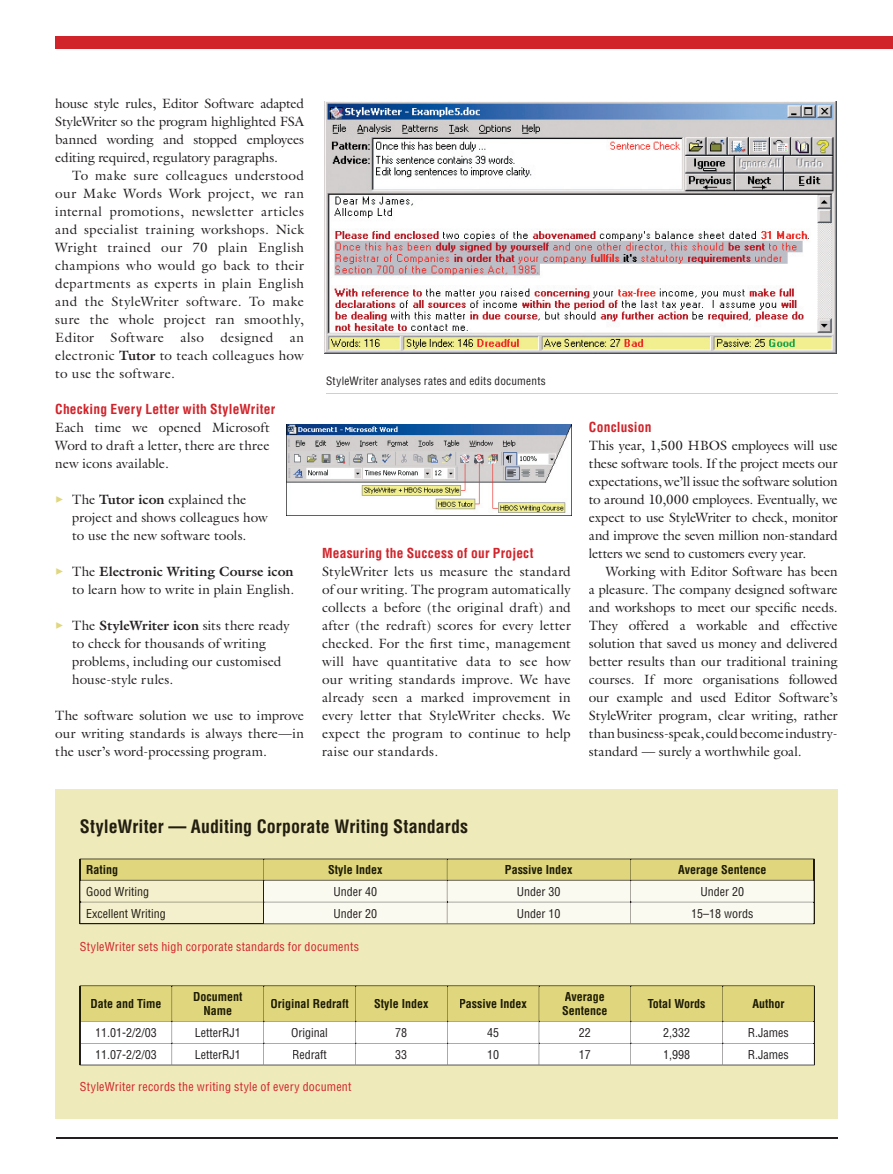
<style>
.page{position:relative;width:893px;height:1174px;background:#fff}
.page>*{position:absolute;margin:0;border:0;box-sizing:border-box;transform-origin:0 0}
.t1{font:700 condensed 18px "Helvetica";letter-spacing:.005em;color:#211d0f}
.t2{font:13.5px/18px "Galliard";letter-spacing:.005em;color:#231f20;text-align:justify}
.t3{font:700 condensed 13.5px "Helvetica";letter-spacing:.02em;color:#d1232a}
.t4{font:700 condensed 12px/14.4px "Helvetica";color:#1d1b01;text-align:center}
.t5{font:condensed 12px "Helvetica";letter-spacing:.02em;color:#d1232a}
.t6{font:condensed 12px "Helvetica";color:#231f20}
.t7{font:condensed 12px "Helvetica";color:#221e1d}
.t8{font:condensed 12px "Helvetica";color:#211d14}
.t9{font:condensed 11.25px "Helvetica";letter-spacing:.025em;color:#231f20}
.s1{font-weight:700}
.s2{font-family:"FF Dingbests";color:#e0d67e}
</style>
<div class="page">
<div style="left:55px;top:789px;width:783px;height:329px;background:#efeaba"></div>
<div style="left:55px;top:36px;width:838px;height:13px;background:#d1232a"></div>
<hr style="left:56px;top:1137px;width:782px;height:1px;background:#231f20">
<img style="left:324px;top:101px;width:513px;height:252px">
<img style="left:287px;top:424px;width:284px;height:92px">
<svg style="left:80px;top:858px;width:735px;height:66px;background:#e7e2bd"></svg>
<div style="left:87px;top:865px;width:30px;height:11px;background:#e0d67e"></div>
<div style="left:329px;top:865px;width:53px;height:11px;background:#e0d67e"></div>
<div style="left:506px;top:865px;width:67px;height:9px;background:#e0d67e"></div>
<div style="left:678px;top:865px;width:88px;height:11px;background:#e0d67e"></div>
<div style="left:87px;top:887px;width:61px;height:11px;background:#f4f0ce"></div>
<div style="left:334px;top:887px;width:43px;height:9px;background:#fbfaf0"></div>
<div style="left:518px;top:887px;width:42px;height:9px;background:#fbfaf0"></div>
<div style="left:701px;top:887px;width:43px;height:9px;background:#fbfaf0"></div>
<div style="left:87px;top:908px;width:78px;height:12px;background:#f4f0ce"></div>
<div style="left:334px;top:908px;width:43px;height:10px;background:#fbfaf0"></div>
<div style="left:518px;top:908px;width:42px;height:10px;background:#fbfaf0"></div>
<div style="left:692px;top:908px;width:61px;height:10px;background:#fbfaf0"></div>
<svg style="left:80px;top:985px;width:735px;height:80px;background:#ebe6c1"></svg>
<div style="left:91px;top:999px;width:70px;height:9px;background:#e0d67e"></div>
<div style="left:194px;top:992px;width:48px;height:9px;background:#e0d67e"></div>
<div style="left:204px;top:1006px;width:27px;height:9px;background:#e0d67e"></div>
<div style="left:271px;top:999px;width:77px;height:11px;background:#e0d67e"></div>
<div style="left:375px;top:999px;width:53px;height:11px;background:#e0d67e"></div>
<div style="left:460px;top:999px;width:67px;height:9px;background:#e0d67e"></div>
<div style="left:565px;top:992px;width:40px;height:11px;background:#e0d67e"></div>
<div style="left:563px;top:1006px;width:44px;height:9px;background:#e0d67e"></div>
<div style="left:648px;top:999px;width:57px;height:9px;background:#e0d67e"></div>
<div style="left:752px;top:999px;width:32px;height:9px;background:#e0d67e"></div>
<div style="left:96px;top:1028px;width:60px;height:9px;background:#fff"></div>
<div style="left:196px;top:1028px;width:43px;height:9px;background:#fff"></div>
<div style="left:292px;top:1028px;width:35px;height:11px;background:#fff"></div>
<div style="left:396px;top:1028px;width:11px;height:9px;background:#fff"></div>
<div style="left:487px;top:1028px;width:11px;height:9px;background:#fff"></div>
<div style="left:579px;top:1028px;width:11px;height:9px;background:#fff"></div>
<div style="left:664px;top:1028px;width:25px;height:11px;background:#fff"></div>
<div style="left:749px;top:1028px;width:39px;height:9px;background:#fff"></div>
<div style="left:96px;top:1050px;width:60px;height:9px;background:#fff"></div>
<div style="left:196px;top:1050px;width:43px;height:9px;background:#fff"></div>
<div style="left:293px;top:1050px;width:34px;height:9px;background:#fff"></div>
<div style="left:396px;top:1050px;width:11px;height:9px;background:#fff"></div>
<div style="left:488px;top:1050px;width:11px;height:9px;background:#fff"></div>
<div style="left:580px;top:1050px;width:10px;height:9px;background:#fff"></div>
<div style="left:664px;top:1050px;width:26px;height:10px;background:#fff"></div>
<div style="left:749px;top:1050px;width:39px;height:9px;background:#fff"></div>
<hr style="left:326px;top:393px;width:512px;height:1px;background:#e0d67e">
<p class="t2" style="left:55px;top:94px;width:250px">house style rules, Editor Software adapted StyleWriter so the program highlighted FSA banned wording and stopped employees editing required, regulatory paragraphs.</p>
<p class="t2" style="left:55px;top:166px;width:250px;text-indent:17px">To make sure colleagues understood our Make Words Work project, we ran internal promotions, newsletter articles and specialist training workshops. Nick Wright trained our 70 plain English champions who would go back to their departments as experts in plain English and the StyleWriter software. To make sure the whole project ran smoothly, Editor Software also designed an electronic <span class="s1">Tutor</span> to teach colleagues how to use the software.</p>
<p class="t3" style="left:55px;top:401px;width:221px">Checking Every Letter with StyleWriter</p>
<p class="t2" style="left:55px;top:418px;width:216px">Each time we opened Microsoft Word to draft a letter, there are three new icons available.</p>
<p class="t2" style="left:72px;top:490px;width:197px;text-align:left;text-indent:-17px"><span class="s2">&gt;</span> The <span class="s1">Tutor icon</span> explained the project and shows colleagues how to use the new software tools.</p>
<p class="t2" style="left:55px;top:562px;width:241px;text-align:right"><span class="s2">&gt;</span> The <span class="s1">Electronic Writing Course icon </span>to learn how to write in plain English.</p>
<p class="t2" style="left:72px;top:616px;width:219px;text-align:left;text-indent:-17px"><span class="s2">&gt;</span> The <span class="s1">StyleWriter icon</span> sits there ready to check for thousands of writing problems, including our customised house-style rules.</p>
<p class="t2" style="left:55px;top:706px;width:250px">The software solution we use to improve our writing standards is always there—in the user’s word-processing program.</p>
<p class="t9" style="left:326px;top:373px;width:221px">StyleWriter analyses rates and edits documents</p>
<p class="t3" style="left:322px;top:545px;width:213px">Measuring the Success of our Project</p>
<p class="t2" style="left:322px;top:562px;width:250px">StyleWriter lets us measure the standard of our writing. The program automatically collects a before (the original draft) and after (the redraft) scores for every letter checked. For the first time, management will have quantitative data to see how our writing standards improve. We have already seen a marked improvement in every letter that StyleWriter checks. We expect the program to continue to help raise our standards.</p>
<p class="t3" style="left:589px;top:419px;width:64px">Conclusion</p>
<p class="t2" style="left:589px;top:436px;width:250px">This year, 1,500 HBOS employees will use these software tools. If the project meets our expectations, we’ll issue the software solution to around 10,000 employees. Eventually, we expect to use StyleWriter to check, monitor and improve the seven million non-standard letters we send to customers every year.</p>
<p class="t2" style="left:589px;top:562px;width:250px;text-indent:17px">Working with Editor Software has been a pleasure. The company designed software and workshops to meet our specific needs.<br>They offered a workable and effective solution that saved us money and delivered better results than our traditional training courses. If more organisations followed our example and used Editor Software’s StyleWriter program, clear writing, rather than business-speak, could become industry&shy;standard — surely a worthwhile goal.</p>
<h1 class="t1" style="left:80px;top:815px;width:390px">StyleWriter — Auditing Corporate Writing Standards</h1>
<p class="t4" style="left:86px;top:862px;width:34px">Rating</p>
<p class="t4" style="left:328px;top:862px;width:56px">Style Index</p>
<p class="t4" style="left:505px;top:862px;width:69px">Passive Index</p>
<p class="t4" style="left:678px;top:862px;width:90px">Average Sentence</p>
<p class="t8" style="left:86px;top:884px;width:64px">Good Writing</p>
<p class="t7" style="left:333px;top:884px;width:45px">Under 40</p>
<p class="t7" style="left:517px;top:884px;width:45px">Under 30</p>
<p class="t7" style="left:700px;top:884px;width:45px">Under 20</p>
<p class="t8" style="left:86px;top:906px;width:81px">Excellent Writing</p>
<p class="t7" style="left:333px;top:906px;width:45px">Under 20</p>
<p class="t7" style="left:517px;top:906px;width:45px">Under 10</p>
<p class="t7" style="left:691px;top:906px;width:64px">15–18 words</p>
<p class="t5" style="left:80px;top:939px;width:281px">StyleWriter sets high corporate standards for documents</p>
<p class="t4" style="left:90px;top:996px;width:73px">Date and Time</p>
<p class="t4" style="left:193px;top:989px;width:51px">Document<br>Name</p>
<p class="t4" style="left:270px;top:996px;width:80px">Original Redraft</p>
<p class="t4" style="left:374px;top:996px;width:56px">Style Index</p>
<p class="t4" style="left:459px;top:996px;width:69px">Passive Index</p>
<p class="t4" style="left:562px;top:989px;width:47px;text-align:left">Average<br>Sentence</p>
<p class="t4" style="left:648px;top:996px;width:59px">Total Words</p>
<p class="t4" style="left:752px;top:996px;width:34px">Author</p>
<p class="t6" style="left:95px;top:1025px;width:63px">11.01-2/2/03</p>
<p class="t6" style="left:195px;top:1025px;width:47px">LetterRJ1</p>
<p class="t6" style="left:291px;top:1025px;width:38px">Original</p>
<p class="t6" style="left:395px;top:1025px;width:13px">78</p>
<p class="t6" style="left:487px;top:1025px;width:13px">45</p>
<p class="t6" style="left:579px;top:1025px;width:13px">22</p>
<p class="t6" style="left:663px;top:1025px;width:28px">2,332</p>
<p class="t6" style="left:748px;top:1025px;width:42px">R.James</p>
<p class="t6" style="left:95px;top:1047px;width:63px">11.07-2/2/03</p>
<p class="t6" style="left:195px;top:1047px;width:47px">LetterRJ1</p>
<p class="t6" style="left:292px;top:1047px;width:36px">Redraft</p>
<p class="t6" style="left:395px;top:1047px;width:13px">33</p>
<p class="t6" style="left:487px;top:1047px;width:13px">10</p>
<p class="t6" style="left:579px;top:1047px;width:13px">17</p>
<p class="t6" style="left:663px;top:1047px;width:28px">1,998</p>
<p class="t6" style="left:748px;top:1047px;width:42px">R.James</p>
<p class="t5" style="left:80px;top:1079px;width:273px">StyleWriter records the writing style of every document</p>
</div>
